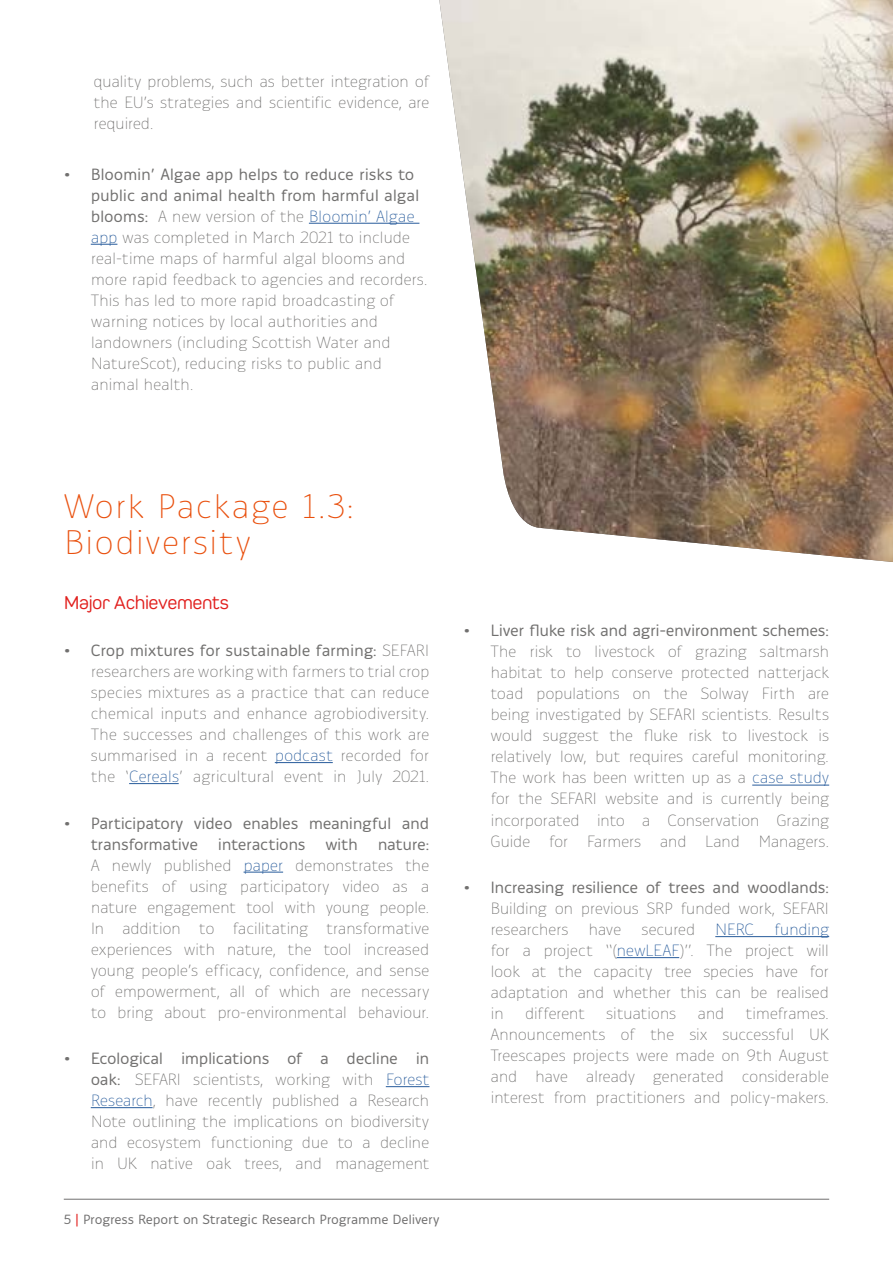
<style>
.page{position:relative;width:893px;height:1263px;background:#fff}
.page>*{position:absolute;margin:0;border:0;box-sizing:border-box;transform-origin:0 0}
.t1{font:200 34.5px/36px "Ovink";letter-spacing:.025em;color:#e9500e}
.t2{font:19.5px "Pero";letter-spacing:-.02em;color:#e11f1d}
.t3{font:200 16.5px/21px "Ovink";letter-spacing:-.025em;color:#71706f;text-align:justify}
.t4{font:16.5px "Ovink";letter-spacing:-.025em;color:#71706f}
.t5{font:13.5px "Ovink";letter-spacing:-.015em;color:#706f6f}
.s1{font-weight:400}
.s2{color:#275b9b}
.s3{color:#e11f1d}
</style>
<div class="page">
<hr style="left:64px;top:1199px;width:765px;height:1px;background:#71706f">
<hr style="left:309px;top:223px;width:110px;height:1px;background:#275b9b">
<svg style="left:91px;top:244px;width:26px;height:1px"></svg>
<hr style="left:275px;top:762px;width:58px;height:1px;background:#275b9b">
<hr style="left:129px;top:783px;width:50px;height:1px;background:#275b9b">
<hr style="left:244px;top:872px;width:39px;height:1px;background:#275b9b">
<hr style="left:386px;top:1086px;width:43px;height:1px;background:#275b9b">
<hr style="left:91px;top:1107px;width:62px;height:1px;background:#275b9b">
<img style="left:439px;top:0;width:454px;height:562px">
<hr style="left:752px;top:785px;width:77px;height:1px;background:#275b9b">
<hr style="left:715px;top:936px;width:114px;height:1px;background:#275b9b">
<hr style="left:617px;top:957px;width:62px;height:1px;background:#275b9b">
<p class="t3" style="left:94px;top:71px;width:337px">quality problems, such as better integration of the EU’s strategies and scientific evidence, are required.</p>
<p class="t3" style="left:91px;top:164px;width:339px;text-align:left;text-indent:-27px"><span class="s1">• Bloomin’ Algae app helps to reduce risks to public and animal health from harmful algal blooms:</span> A new version of the <span class="s2">Bloomin’ Algae app</span> was completed in March 2021 to include real-time maps of harmful algal blooms and more rapid feedback to agencies and recorders.<br>This has led to more rapid broadcasting of warning notices by local authorities and landowners (including Scottish Water and NatureScot), reducing risks to public and animal health.</p>
<h1 class="t1" style="left:64px;top:489px;width:292px">Work Package 1.3:<br>Biodiversity</h1>
<p class="t2" style="left:64px;top:592px;width:167px">Major Achievements</p>
<p class="t3" style="left:91px;top:640px;width:340px;text-indent:-27px"><span class="s1">• Crop mixtures for sustainable farming:</span> SEFARI researchers are working with farmers to trial crop species mixtures as a practice that can reduce chemical inputs and enhance agrobiodiversity.<br>The successes and challenges of this work are summarised in a recent <span class="s2">podcast</span> recorded for the ‘<span class="s2">Cereals</span>’ agricultural event in July 2021.</p>
<p class="t3" style="left:91px;top:813px;width:340px;text-indent:-27px"><span class="s1">• Participatory video enables meaningful and transformative interactions with nature:<br></span>A newly published <span class="s2">paper</span> demonstrates the benefits of using participatory video as a nature engagement tool with young people.<br>In addition to facilitating transformative experiences with nature, the tool increased young people’s efficacy, confidence, and sense of empowerment, all of which are necessary to bring about pro-environmental behaviour.</p>
<p class="t3" style="left:91px;top:1048px;width:340px;text-indent:-27px"><span class="s1">• Ecological implications of a decline in oak:</span> SEFARI scientists, working with <span class="s2">Forest Research</span>, have recently published a Research Note outlining the implications on biodiversity and ecosystem functioning due to a decline in UK native oak trees, and management</p>
<p class="t5" style="left:64px;top:1211px;width:377px">5 <span class="s3">|</span> Progress Report on Strategic Research Programme Delivery</p>
<p class="t4" style="left:463px;top:621px;width:367px">• Liver fluke risk and agri-environment schemes:</p>
<p class="t3" style="left:490px;top:642px;width:340px">The risk to livestock of grazing saltmarsh habitat to help conserve protected natterjack toad populations on the Solway Firth are being investigated by SEFARI scientists. Results would suggest the fluke risk to livestock is relatively low, but requires careful monitoring.<br>The work has been written up as a <span class="s2">case study </span>for the SEFARI website and is currently being incorporated into a Conservation Grazing Guide for Farmers and Land Managers.</p>
<p class="t4" style="left:463px;top:878px;width:367px">• Increasing resilience of trees and woodlands:</p>
<p class="t3" style="left:490px;top:898px;width:340px">Building on previous SRP funded work, SEFARI researchers have secured <span class="s2">NERC funding </span>for a project “(<span class="s2">newLEAF</span>)”. The project will look at the capacity tree species have for adaptation and whether this can be realised in</p>
<p class="t3" style="left:490px;top:1003px;width:340px;text-indent:255px">timeframes.<br>Announcements of the six successful UK Treescapes projects were made on 9th August and have already generated considerable interest from practitioners and policy-makers.</p>
<p class="t3" style="left:525px;top:1003px;width:62px">different</p>
<p class="t3" style="left:606px;top:1003px;width:72px">situations</p>
<p class="t3" style="left:697px;top:1003px;width:29px">and</p>
</div>
